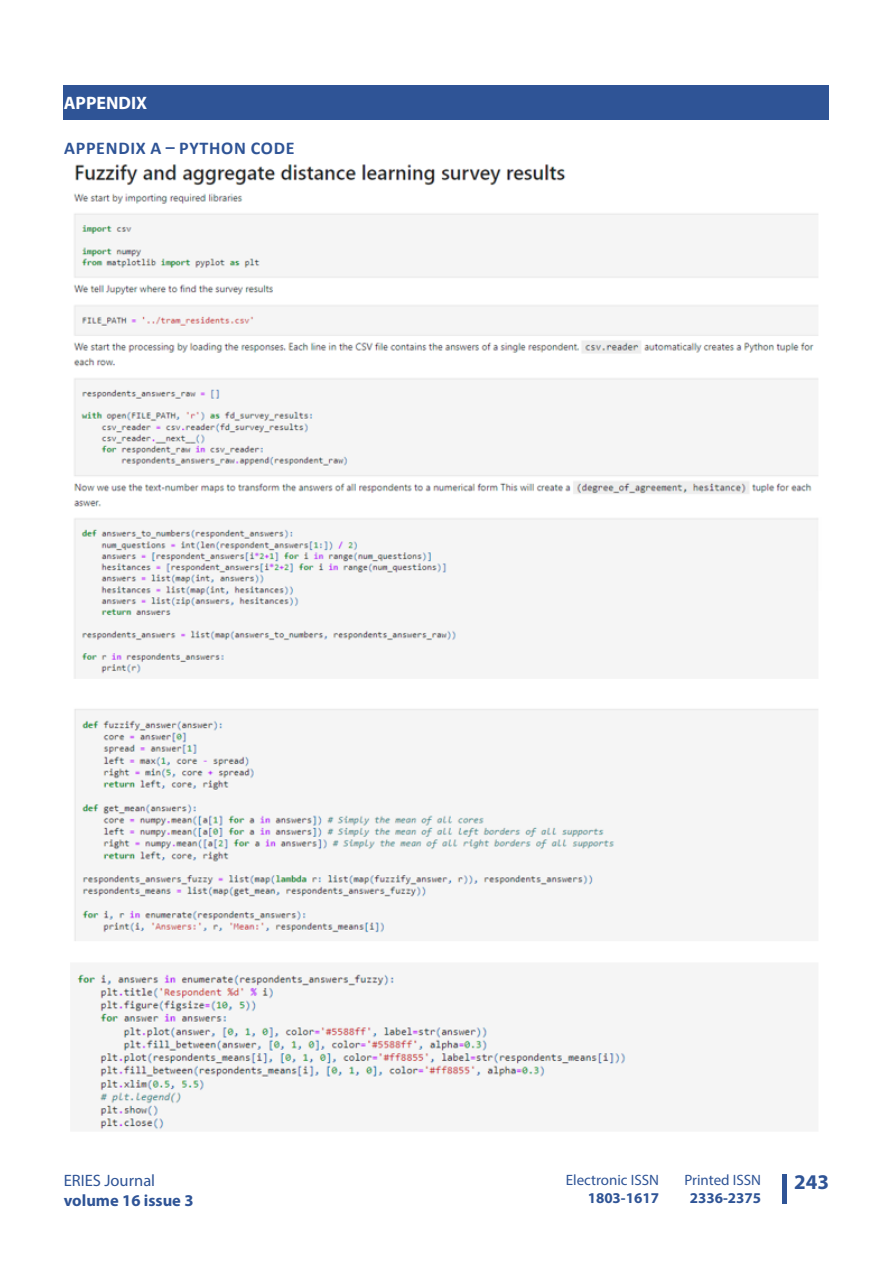
<style>
.page{position:relative;width:893px;height:1263px;background:#fff}
.page>*{position:absolute;margin:0;border:0;box-sizing:border-box;transform-origin:0 0}
.t1{font:700 21px "Myriad Pro";color:#2f5496}
.t2{font:700 18px "Calibri";letter-spacing:.04em;color:#2f5496}
.t3{font:700 18px "Myriad Pro";color:#fff}
.t4{font:700 16.5px "Myriad Pro";color:#2f5496}
.t5{font:16.5px "Myriad Pro";color:#2f5496}
.t6{font:15px "Myriad Pro";color:#2f5496}
.t7{font:700 15px "Myriad Pro";color:#2f5496}
</style>
<div class="page">
<div style="left:782px;top:1174px;width:5px;height:29px;background:#2f5496"></div>
<div style="left:64px;top:85px;width:765px;height:34px;background:#2f5496"></div>
<img style="left:73px;top:164px;width:745px;height:966px">
<p class="t3" style="left:64px;top:91px;width:85px">APPENDIX</p>
<p class="t2" style="left:64px;top:135px;width:232px">APPENDIX A – PYTHON CODE</p>
<p class="t5" style="left:64px;top:1170px;width:93px">ERIES Journal</p>
<p class="t4" style="left:64px;top:1189px;width:131px">volume 16 issue 3</p>
<p class="t6" style="left:566px;top:1171px;width:95px">Electronic ISSN</p>
<h1 class="t1" style="left:794px;top:1169px;width:36px">243</h1>
<p class="t7" style="left:588px;top:1188px;width:73px">1803-1617</p>
<p class="t6" style="left:684px;top:1171px;width:78px">Printed ISSN</p>
<p class="t7" style="left:690px;top:1188px;width:73px">2336-2375</p>
</div>
